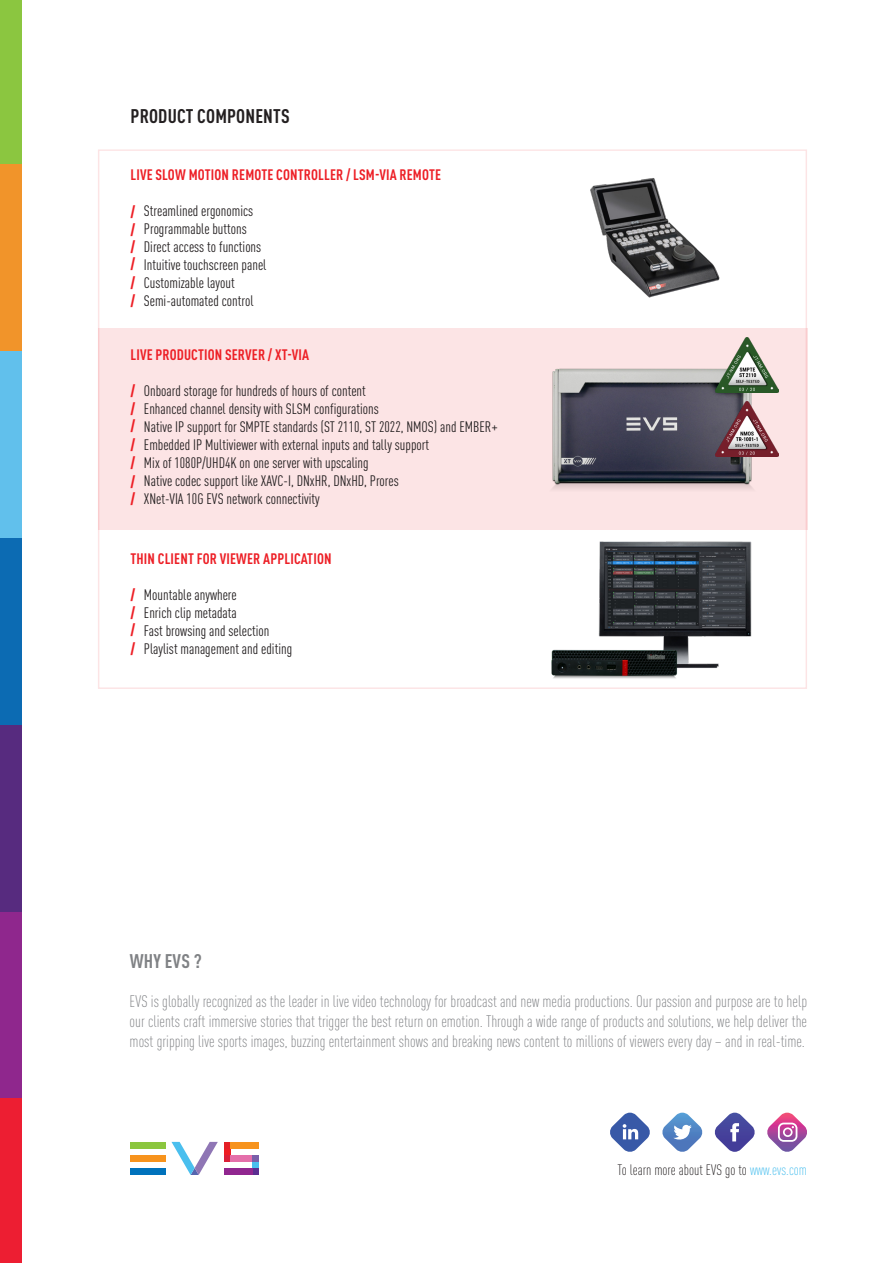
<style>
.page{position:relative;width:893px;height:1263px;background:#fff}
.page>*{position:absolute;margin:0;border:0;box-sizing:border-box;transform-origin:0 0}
.t1{font:700 condensed 19.5px "DINOT";letter-spacing:.01em;color:#231f20}
.t2{font:700 condensed 19.5px "DINOT";letter-spacing:.01em;color:#808285}
.t3{font:300 condensed 16.5px/19.8px "DINOT";color:#808285;text-align:justify}
.t4{font:condensed 15px "DINOT";color:#231f20}
.t5{font:700 condensed 15px "DINOT";letter-spacing:.01em;color:#ed1f26}
.t6{font:900 condensed 15px "DINOT";color:#ed1f26}
.t7{font:300 condensed 14.85px "DINOT";color:#231f20}
.s1{color:#4abfee}
</style>
<div class="page">
<img style="left:599px;top:541px;width:153px;height:127px">
<svg style="left:662px;top:1113px;width:41px;height:39px"></svg>
<svg style="left:714px;top:1113px;width:41px;height:39px"></svg>
<svg style="left:610px;top:1113px;width:40px;height:39px"></svg>
<svg style="left:767px;top:1113px;width:40px;height:39px"></svg>
<div style="left:130px;top:1142px;width:36px;height:6px;background:#8bc63e"></div>
<div style="left:130px;top:1155px;width:36px;height:7px;background:#f7931d"></div>
<div style="left:130px;top:1168px;width:36px;height:7px;background:#0072bc"></div>
<div style="left:224px;top:1148px;width:6px;height:7px;background:#ee1d23"></div>
<div style="left:224px;top:1155px;width:6px;height:7px;background:#da1f37"></div>
<div style="left:230px;top:1155px;width:22px;height:7px;background:#e46faa"></div>
<svg style="left:224px;top:1142px;width:6px;height:6px"></svg>
<div style="left:230px;top:1142px;width:29px;height:6px;background:#f7931d"></div>
<div style="left:252px;top:1155px;width:7px;height:7px;background:#795fa9"></div>
<div style="left:252px;top:1162px;width:7px;height:6px;background:#4abfee"></div>
<div style="left:252px;top:1168px;width:7px;height:7px;background:#5b2e91"></div>
<div style="left:224px;top:1168px;width:28px;height:7px;background:#90268f"></div>
<svg style="left:171px;top:1142px;width:47px;height:33px"></svg>
<div style="left:0;top:0;width:21px;height:164px;background:#8bc640"></div>
<div style="left:0;top:164px;width:21px;height:187px;background:#f1942a"></div>
<div style="left:0;top:351px;width:21px;height:187px;background:#61c0ec"></div>
<div style="left:0;top:538px;width:21px;height:187px;background:#0c6bb3"></div>
<div style="left:0;top:725px;width:21px;height:187px;background:#572b7f"></div>
<div style="left:0;top:912px;width:21px;height:186px;background:#8f278d"></div>
<div style="left:0;top:1099px;width:21px;height:164px;background:#ed1e32"></div>
<div style="left:98px;top:328px;width:709px;height:202px;background:#fce4e5"></div>
<img style="left:590px;top:178px;width:130px;height:120px">
<img style="left:552px;top:368px;width:201px;height:121px">
<img style="left:535px;top:614px;width:152px;height:75px">
<img style="left:716px;top:338px;width:63px;height:55px">
<img style="left:716px;top:401px;width:63px;height:56px">
<p class="t1" style="left:131px;top:104px;width:161px">PRODUCT COMPONENTS</p>
<p class="t5" style="left:130px;top:166px;width:312px">LIVE SLOW MOTION REMOTE CONTROLLER / LSM-VIA REMOTE</p>
<p class="t4" style="left:144px;top:202px;width:111px">Streamlined ergonomics</p>
<p class="t4" style="left:144px;top:220px;width:104px">Programmable buttons</p>
<p class="t4" style="left:144px;top:238px;width:119px">Direct access to functions</p>
<p class="t4" style="left:144px;top:256px;width:124px">Intuitive touchscreen panel</p>
<p class="t4" style="left:144px;top:274px;width:92px">Customizable layout</p>
<p class="t4" style="left:144px;top:292px;width:111px">Semi-automated control</p>
<p class="t6" style="left:130px;top:203px;width:6px">/</p>
<p class="t6" style="left:130px;top:220px;width:6px">/</p>
<p class="t6" style="left:130px;top:237px;width:6px">/</p>
<p class="t6" style="left:130px;top:255px;width:6px">/</p>
<p class="t6" style="left:130px;top:291px;width:6px">/</p>
<p class="t6" style="left:130px;top:273px;width:6px">/</p>
<p class="t5" style="left:130px;top:345px;width:180px">LIVE PRODUCTION SERVER / XT-VIA</p>
<p class="t4" style="left:144px;top:382px;width:223px">Onboard storage for hundreds of hours of content</p>
<p class="t4" style="left:144px;top:400px;width:236px">Enhanced channel density with SLSM configurations</p>
<p class="t4" style="left:144px;top:418px;width:355px">Native IP support for SMPTE standards (ST 2110, ST 2022, NMOS) and EMBER+</p>
<p class="t4" style="left:144px;top:436px;width:287px">Embedded IP Multiviewer with external inputs and tally support</p>
<p class="t4" style="left:144px;top:454px;width:226px">Mix of 1080P/UHD4K on one server with upscaling</p>
<p class="t4" style="left:144px;top:472px;width:256px">Native codec support like XAVC-I, DNxHR, DNxHD, Prores</p>
<p class="t4" style="left:144px;top:490px;width:177px">XNet-VIA 10G EVS network connectivity</p>
<p class="t6" style="left:130px;top:381px;width:6px">/</p>
<p class="t6" style="left:130px;top:400px;width:6px">/</p>
<p class="t6" style="left:130px;top:417px;width:6px">/</p>
<p class="t6" style="left:130px;top:435px;width:6px">/</p>
<p class="t6" style="left:130px;top:453px;width:6px">/</p>
<p class="t6" style="left:130px;top:472px;width:6px">/</p>
<p class="t6" style="left:130px;top:489px;width:6px">/</p>
<p class="t5" style="left:130px;top:549px;width:203px">THIN CLIENT FOR VIEWER APPLICATION</p>
<p class="t4" style="left:144px;top:585px;width:94px">Mountable anywhere</p>
<p class="t4" style="left:144px;top:603px;width:94px">Enrich clip metadata</p>
<p class="t4" style="left:144px;top:621px;width:127px">Fast browsing and selection</p>
<p class="t4" style="left:144px;top:639px;width:150px">Playlist management and editing</p>
<p class="t6" style="left:130px;top:585px;width:6px">/</p>
<p class="t6" style="left:130px;top:603px;width:6px">/</p>
<p class="t6" style="left:130px;top:620px;width:6px">/</p>
<p class="t6" style="left:130px;top:639px;width:6px">/</p>
<p class="t2" style="left:130px;top:949px;width:74px">WHY EVS ?</p>
<p class="t3" style="left:130px;top:991px;width:679px">EVS is globally recognized as the leader in live video technology for broadcast and new media productions. Our passion and purpose are to help our clients craft immersive stories that trigger the best return on emotion. Through a wide range of products and solutions, we help deliver the most gripping live sports images, buzzing entertainment shows and breaking news content to millions of viewers every day – and in real-time.</p>
<p class="t7" style="left:618px;top:1161px;width:191px">To learn more about EVS go to <span class="s1">www.evs.com</span></p>
</div>
